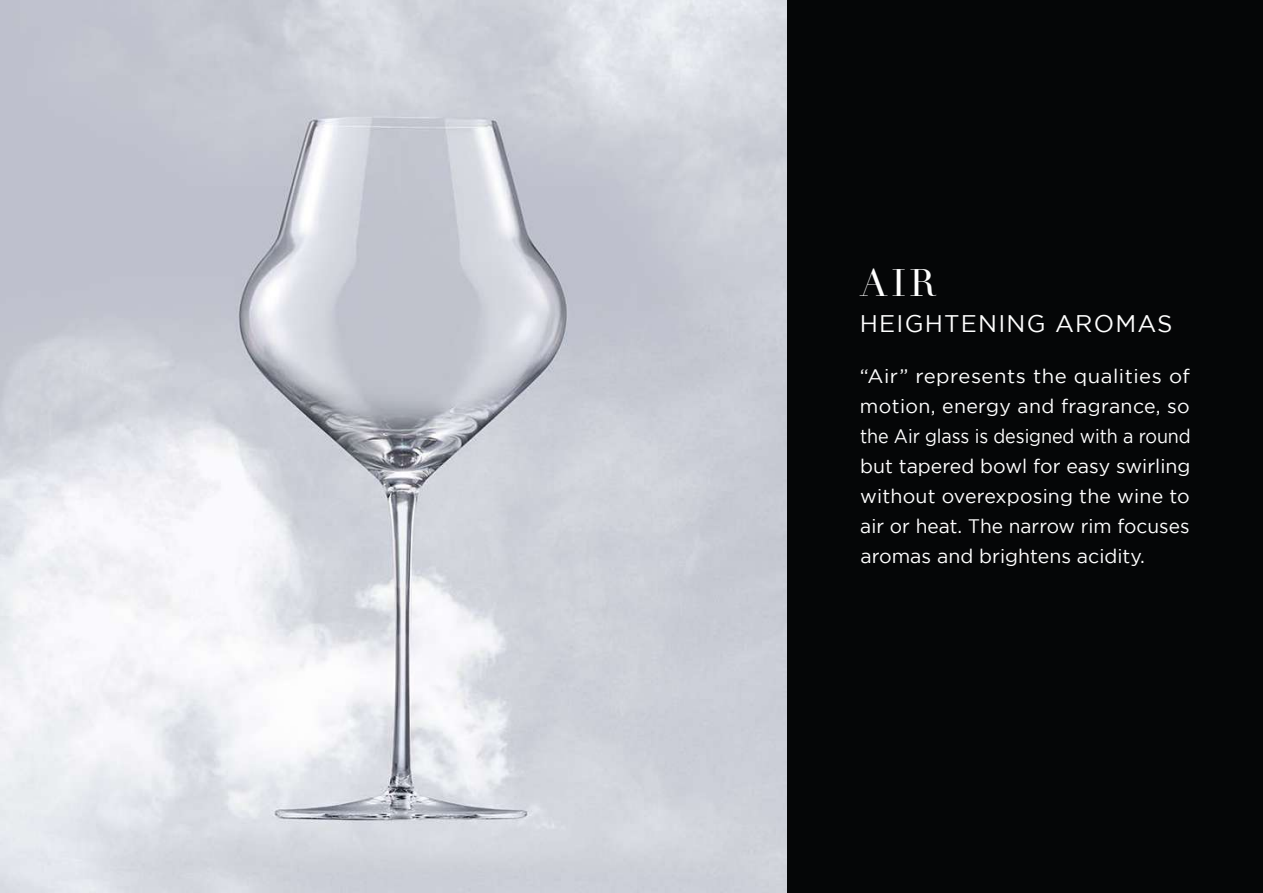
<style>
.page{position:relative;width:1263px;height:893px;background:#fff}
.page>*{position:absolute;margin:0;border:0;box-sizing:border-box;transform-origin:0 0}
.t1{font:37.5px "Didot";color:#fff}
.t2{font:24px "Gotham";letter-spacing:.05em;color:#fff}
.t3{font:19.5px/30px "Gotham";color:#fff;text-align:justify;scale:1.04 1}
</style>
<div class="page">
<div style="left:787px;top:0;width:476px;height:893px;background:#050607"></div>
<img style="left:0;top:0;width:786px;height:893px">
<h1 class="t1" style="left:860px;top:261px;width:78px">AIR</h1>
<p class="t2" style="left:860px;top:311px;width:314px">HEIGHTENING AROMAS</p>
<p class="t3" style="left:860px;top:362px;width:320px">“Air” represents the qualities of motion, energy and fragrance, so the Air glass is designed with a round but tapered bowl for easy swirling without overexposing the wine to air or heat. The narrow rim focuses aromas and brightens acidity.</p>
</div>
